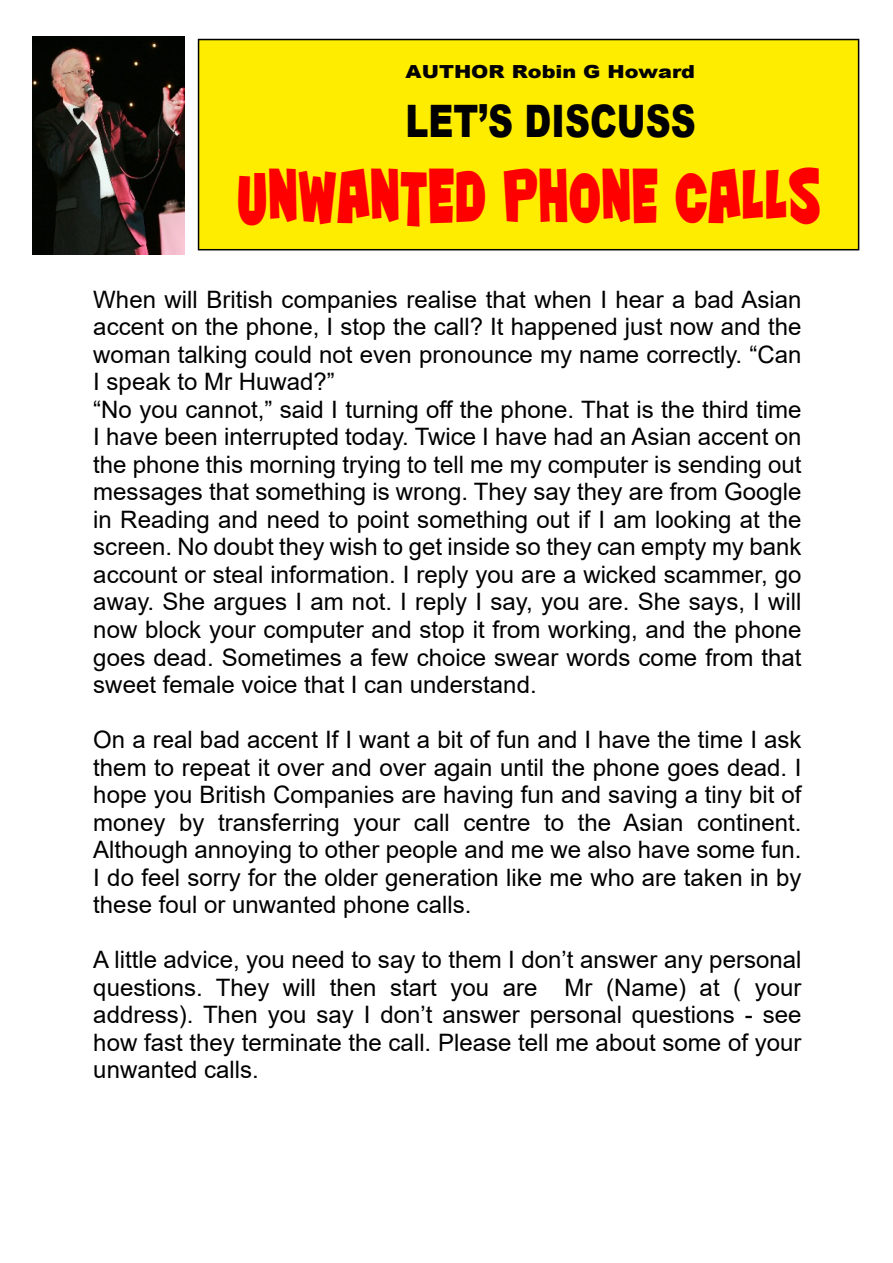
<style>
.page{position:relative;width:893px;height:1263px;background:#fff}
.page>*{position:absolute;margin:0;border:0;box-sizing:border-box;transform-origin:0 0}
.t1{font:71.4px "Nightclub BTN Bold";color:#f00;scale:.63 1}
.t2{font:900 44.7px "Arial";color:#000;scale:.77 1}
.t3{font:24px/27.5px "Arial";color:#000;text-align:justify}
.t4{font:900 18px "Arial";color:#000;scale:1.15 1}
</style>
<div class="page">
<div style="left:198px;top:39px;width:661px;height:211px;background:#ffed00;border:2px solid #000"></div>
<img style="left:32px;top:36px;width:153px;height:218px">
<p class="t4" style="left:406px;top:65px;width:253px">AUTHOR Robin G Howard</p>
<h2 class="t2" style="left:406px;top:105px;width:378px">LET’S DISCUSS</h2>
<h1 class="t1" style="left:237px;top:145px;width:927px">UNWANTED PHONE CALLS</h1>
<p class="t3" style="left:93px;top:288px;width:710px;text-align:left">When will British companies realise that when I hear a bad Asian accent on the phone, I stop the call? It happened just now and the woman talking could not even pronounce my name correctly. “Can I speak to Mr Huwad?”<br>“No you cannot,” said I turning off the phone. That is the third time I have been interrupted today. Twice I have had an Asian accent on the phone this morning trying to tell me my computer is sending out messages that something is wrong. They say they are from Google in Reading and need to point something out if I am looking at the screen. No doubt they wish to get inside so they can empty my bank account or steal information. I reply you are a wicked scammer, go away. She argues I am not. I reply I say, you are. She says, I will now block your computer and stop it from working, and the phone goes dead. Sometimes a few choice swear words come from that sweet female voice that I can understand.</p>
<p class="t3" style="left:93px;top:728px;width:710px">On a real bad accent If I want a bit of fun and I have the time I ask them to repeat it over and over again until the phone goes dead. I hope you British Companies are having fun and saving a tiny bit of money by transferring your call centre to the Asian continent.<br>Although annoying to other people and me we also have some fun.<br>I do feel sorry for the older generation like me who are taken in by these foul or unwanted phone calls.</p>
<p class="t3" style="left:93px;top:948px;width:710px">A little advice, you need to say to them I don’t answer any personal questions. They will then start you are Mr (Name) at ( your address). Then you say I don’t answer personal questions - see how fast they terminate the call. Please tell me about some of your unwanted calls.</p>
</div>
